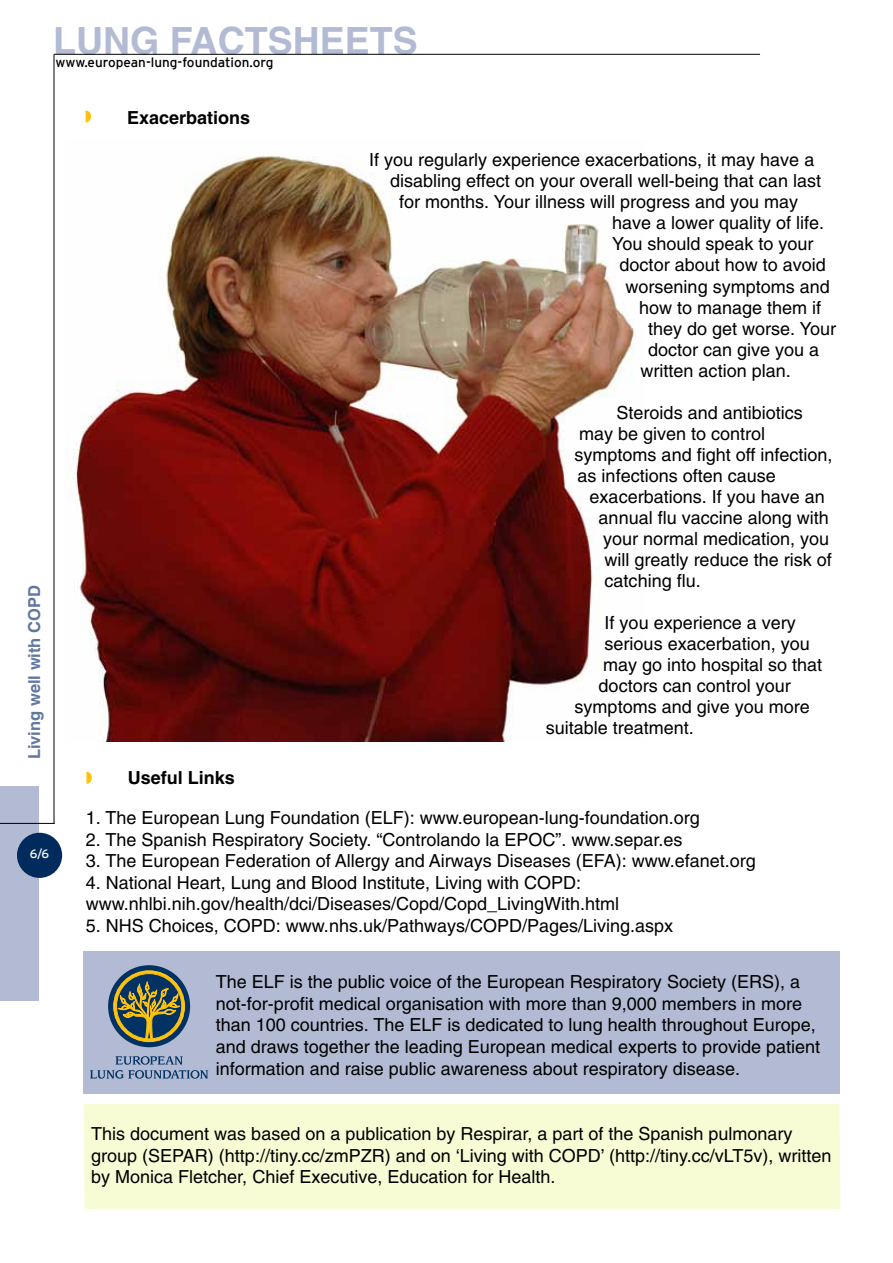
<style>
.page{position:relative;width:893px;height:1263px;background:#fff}
.page>*{position:absolute;margin:0;border:0;box-sizing:border-box;transform-origin:0 0}
.t1{font:700 37.5px "Helvetica";color:#b2bbd3}
.t2{font:18px/21.6px "Helvetica";color:#000}
.t3{font:700 18px "Helvetica";color:#000}
.t4{font:700 16.5px "Helvetica";color:#62779f}
.t5{font:13.5px "Interstate";color:#000}
.t6{font:12px "Interstate";color:#fff}
</style>
<div class="page">
<div style="left:84px;top:1104px;width:756px;height:105px;background:#f7fcd5"></div>
<div style="left:83px;top:951px;width:757px;height:143px;background:#b2bbd3"></div>
<div style="left:108px;top:965px;width:82px;height:82px;background:#003263;border-radius:50%"></div>
<svg style="left:90px;top:1056px;width:118px;height:23px"></svg>
<svg style="left:113px;top:970px;width:72px;height:72px"></svg>
<img style="left:73px;top:156px;width:562px;height:585px">
<svg style="left:86px;top:772px;width:6px;height:12px"></svg>
<svg style="left:86px;top:110px;width:5px;height:13px"></svg>
<div style="left:0;top:786px;width:38px;height:214px;background:#b2bbd3"></div>
<div style="left:17px;top:833px;width:45px;height:45px;background:#002b5c;border-radius:50%"></div>
<hr style="left:54px;top:54px;width:1px;height:769px;background:#000">
<hr style="left:54px;top:54px;width:706px;height:1px;background:#000">
<hr style="left:0;top:823px;width:55px;height:1px;background:#000">
<h1 class="t1" style="left:53px;top:18px;width:366px">LUNG FACTSHEETS</h1>
<p class="t5" style="left:56px;top:54px;width:219px">www.european-lung-foundation.org</p>
<p class="t4" style="left:24px;top:759px;width:176px;rotate:-90deg">Living well with COPD</p>
<p class="t6" style="left:30px;top:846px;width:21px">6/6</p>
<p class="t3" style="left:127px;top:107px;width:125px">Exacerbations</p>
<p class="t2" style="left:369px;top:149px;width:447px">If you regularly experience exacerbations, it may have a</p>
<p class="t2" style="left:390px;top:170px;width:432px">disabling effect on your overall well-being that can last</p>
<p class="t2" style="left:399px;top:191px;width:401px">for months. Your illness will progress and you may</p>
<p class="t2" style="left:612px;top:212px;width:214px">have a lower quality of life.</p>
<p class="t2" style="left:612px;top:233px;width:203px">You should speak to your</p>
<p class="t2" style="left:620px;top:254px;width:208px">doctor about how to avoid</p>
<p class="t2" style="left:626px;top:275px;width:206px">worsening symptoms and</p>
<p class="t2" style="left:639px;top:296px;width:184px">how to manage them if</p>
<p class="t2" style="left:648px;top:317px;width:190px">they do get worse. Your</p>
<p class="t2" style="left:648px;top:338px;width:173px">doctor can give you a</p>
<p class="t2" style="left:641px;top:359px;width:152px">written action plan.</p>
<p class="t2" style="left:575px;top:402px;width:259px;line-height:21px;text-indent:42px">Steroids and antibiotics may be given to control symptoms and fight off infection, as infections often cause</p>
<p class="t2" style="left:590px;top:485px;width:237px">exacerbations. If you have an</p>
<p class="t2" style="left:599px;top:506px;width:232px">annual flu vaccine along with</p>
<p class="t2" style="left:603px;top:527px;width:228px">your normal medication, you</p>
<p class="t2" style="left:605px;top:548px;width:229px">will greatly reduce the risk of</p>
<p class="t2" style="left:605px;top:569px;width:98px">catching flu.</p>
<p class="t2" style="left:605px;top:611px;width:193px">If you experience a very</p>
<p class="t2" style="left:605px;top:632px;width:207px">serious exacerbation, you</p>
<p class="t2" style="left:603px;top:653px;width:221px">may go into hospital so that</p>
<p class="t2" style="left:599px;top:674px;width:194px">doctors can control your</p>
<p class="t2" style="left:575px;top:695px;width:237px">symptoms and give you more</p>
<p class="t2" style="left:546px;top:716px;width:150px">suitable treatment.</p>
<p class="t3" style="left:128px;top:767px;width:109px">Useful Links</p>
<p class="t2" style="left:86px;top:807px;width:615px">1. The European Lung Foundation (ELF): www.european-lung-foundation.org</p>
<p class="t2" style="left:86px;top:828px;width:598px">2. The Spanish Respiratory Society. “Controlando la EPOC”. www.separ.es</p>
<p class="t2" style="left:86px;top:850px;width:671px">3. The European Federation of Allergy and Airways Diseases (EFA): www.efanet.org</p>
<p class="t2" style="left:86px;top:871px;width:535px">4. National Heart, Lung and Blood Institute, Living with COPD: www.nhlbi.nih.gov/health/dci/Diseases/Copd/Copd_LivingWith.html</p>
<p class="t2" style="left:86px;top:915px;width:589px">5. NHS Choices, COPD: www.nhs.uk/Pathways/COPD/Pages/Living.aspx</p>
<p class="t2" style="left:216px;top:971px;width:606px">The ELF is the public voice of the European Respiratory Society (ERS), a not-for-profit medical organisation with more than 9,000 members in more than 100 countries. The ELF is dedicated to lung health throughout Europe, and draws together the leading European medical experts to provide patient information and raise public awareness about respiratory disease.</p>
<p class="t2" style="left:91px;top:1123px;width:742px">This document was based on a publication by Respirar, a part of the Spanish pulmonary group (SEPAR) (http://tiny.cc/zmPZR) and on ‘Living with COPD’ (http://tiny.cc/vLT5v), written by Monica Fletcher, Chief Executive, Education for Health.</p>
</div>
